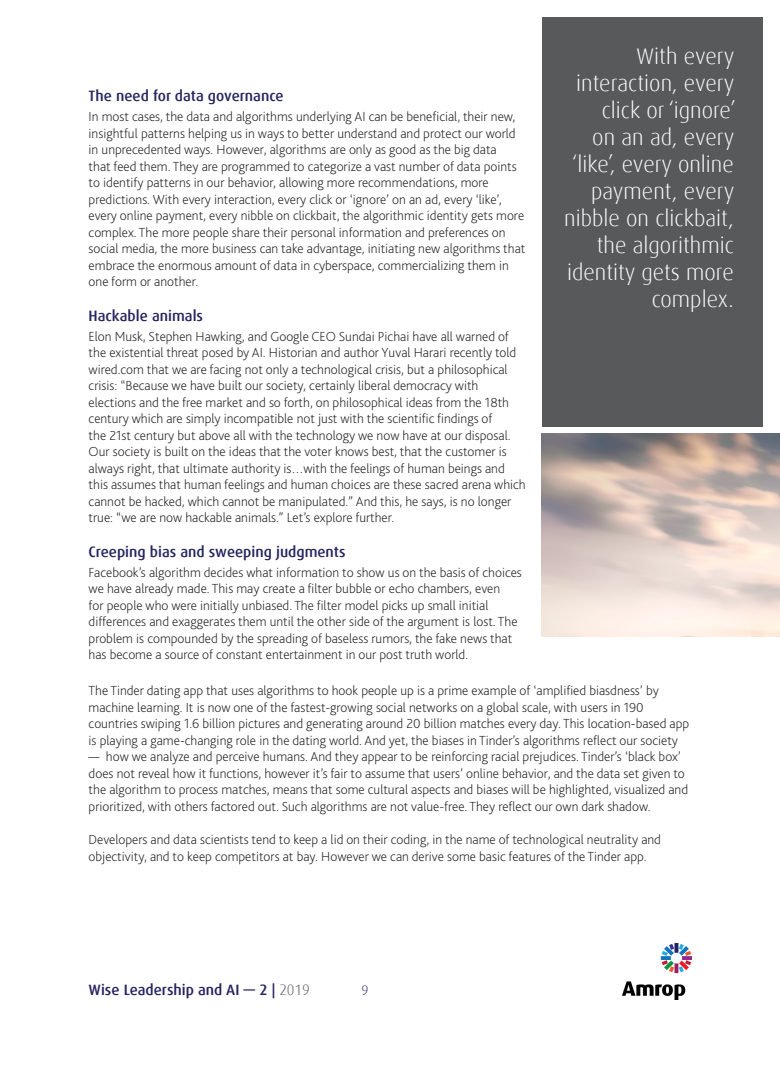
<style>
.page{position:relative;width:780px;height:1088px;background:#fff}
.page>*{position:absolute;margin:0;border:0;box-sizing:border-box;transform-origin:0 0}
.t1{font:300 22.5px/27px "Dax";color:#fff;text-align:right}
.t2{font:500 15px "Dax";color:#26255f}
.t3{font:500 15px "Dax";color:#262261}
.t4{font:200 13.75px/16.5px "Bliss 2";color:#231f20}
.t5{font:300 13.75px "Dax";color:#26255f}
.s1{font-weight:300;color:#58595b}
</style>
<div class="page">
<img style="left:622px;top:943px;width:69px;height:56px">
<div style="left:542px;top:18px;width:220px;height:409px;background:#58595b"></div>
<img style="left:542px;top:434px;width:238px;height:202px">
<p class="t1" style="left:564px;top:43px;width:173px">With every interaction, every click or ‘ignore’<br>on an ad, every ‘like’, every online payment, every nibble on clickbait, the algorithmic identity gets more complex.</p>
<p class="t2" style="left:89px;top:87px;width:196px">The need for data governance</p>
<p class="t4" style="left:89px;top:108px;width:438px">In most cases, the data and algorithms underlying AI can be beneficial, their new, insightful patterns helping us in ways to better understand and protect our world in unprecedented ways. However, algorithms are only as good as the big data<br>that feed them. They are programmed to categorize a vast number of data points to identify patterns in our behavior, allowing more recommendations, more predictions. With every interaction, every click or ‘ignore’ on an ad, every ‘like’, every online payment, every nibble on clickbait, the algorithmic identity gets more complex. The more people share their personal information and preferences on social media, the more business can take advantage, initiating new algorithms that embrace the enormous amount of data in cyberspace, commercializing them in one form or another.</p>
<p class="t2" style="left:89px;top:307px;width:116px">Hackable animals</p>
<p class="t4" style="left:89px;top:327px;width:438px">Elon Musk, Stephen Hawking, and Google CEO Sundai Pichai have all warned of the existential threat posed by AI. Historian and author Yuval Harari recently told wired.com that we are facing not only a technological crisis, but a philosophical crisis: “Because we have built our society, certainly liberal democracy with elections and the free market and so forth, on philosophical ideas from the 18th century which are simply incompatible not just with the scientific findings of<br>the 21st century but above all with the technology we now have at our disposal.<br>Our society is built on the ideas that the voter knows best, that the customer is always right, that ultimate authority is…with the feelings of human beings and this assumes that human feelings and human choices are these sacred arena which cannot be hacked, which cannot be manipulated.” And this, he says, is no longer true: “we are now hackable animals.” Let’s explore further.</p>
<p class="t2" style="left:89px;top:543px;width:258px">Creeping bias and sweeping judgments</p>
<p class="t4" style="left:89px;top:563px;width:435px">Facebook’s algorithm decides what information to show us on the basis of choices we have already made. This may create a filter bubble or echo chambers, even<br>for people who were initially unbiased. The filter model picks up small initial differences and exaggerates them until the other side of the argument is lost. The problem is compounded by the spreading of baseless rumors, the fake news that has become a source of constant entertainment in our post truth world.</p>
<p class="t4" style="left:89px;top:682px;width:602px">The Tinder dating app that uses algorithms to hook people up is a prime example of ‘amplified biasdness’ by machine learning. It is now one of the fastest-growing social networks on a global scale, with users in 190 countries swiping 1.6 billion pictures and generating around 20 billion matches every day. This location-based app is playing a game-changing role in the dating world. And yet, the biases in Tinder’s algorithms reflect our society</p>
<p class="t4" style="left:89px;top:748px;width:601px">— how we analyze and perceive humans. And they appear to be reinforcing racial prejudices. Tinder’s ‘black box’ does not reveal how it functions, however it’s fair to assume that users’ online behavior, and the data set given to the algorithm to process matches, means that some cultural aspects and biases will be highlighted, visualized and prioritized, with others factored out. Such algorithms are not value-free. They reflect our own dark shadow.</p>
<p class="t4" style="left:89px;top:831px;width:574px">Developers and data scientists tend to keep a lid on their coding, in the name of technological neutrality and objectivity, and to keep competitors at bay. However we can derive some basic features of the Tinder app.</p>
<p class="t3" style="left:89px;top:981px;width:223px">Wise Leadership and AI — 2 | <span class="s1">2019</span></p>
<p class="t5" style="left:361px;top:982px;width:9px">9</p>
</div>
